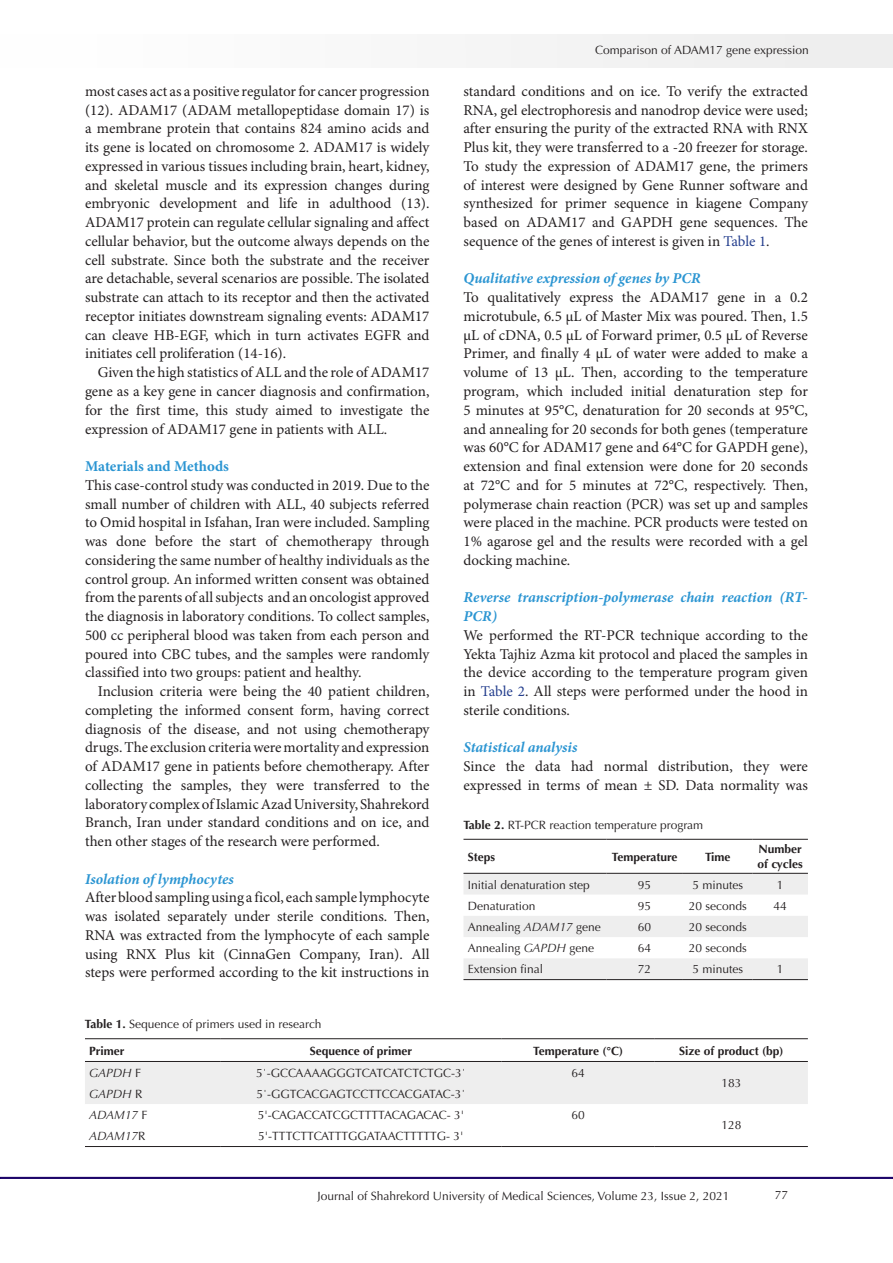
<style>
.page{position:relative;width:893px;height:1263px;background:#fff}
.page>*{position:absolute;margin:0;border:0;box-sizing:border-box;transform-origin:0 0}
.t1{font:15px/18.8px "Minion Pro";color:#231f20;text-align:justify}
.t2{font:italic 700 15px/18.8px "Minion Pro";color:#2b95d2}
.t3{font:700 15px "Minion Pro";color:#2b95d2}
.t4{font:12px "Optima LT Std";color:#231f20}
.t5{font:700 12px/15px "Optima LT Std";color:#231f20}
.t6{font:12px "Optima LT Std";letter-spacing:-.03em;color:#231f20}
.t7{font:italic 12px "Optima LT Std";color:#231f20}
.s1{color:#253f8e}
.s2{font-weight:700}
.s3{font-style:italic}
.s4{font-style:normal}
.s5{font-family:"Times New Roman"}
</style>
<div class="page">
<hr style="left:0;top:1177px;width:893px;height:1px;background:#190066">
<div style="left:0;top:35px;width:892px;height:33px;background:#f6f6f6"></div>
<div style="left:85px;top:1062px;width:723px;height:42px;background:#eee"></div>
<hr style="left:85px;top:1038px;width:135px;height:1px;background:#231f20">
<hr style="left:220px;top:1038px;width:282px;height:1px;background:#231f20">
<hr style="left:502px;top:1038px;width:153px;height:1px;background:#231f20">
<hr style="left:655px;top:1038px;width:153px;height:1px;background:#231f20">
<hr style="left:85px;top:1061px;width:135px;height:1px;background:#231f20">
<hr style="left:220px;top:1061px;width:282px;height:1px;background:#231f20">
<hr style="left:502px;top:1061px;width:153px;height:1px;background:#231f20">
<hr style="left:655px;top:1061px;width:153px;height:1px;background:#231f20">
<hr style="left:85px;top:1146px;width:135px;height:1px;background:#231f20">
<hr style="left:220px;top:1146px;width:282px;height:1px;background:#231f20">
<hr style="left:502px;top:1146px;width:153px;height:1px;background:#231f20">
<hr style="left:655px;top:1146px;width:153px;height:1px;background:#231f20">
<svg style="left:464px;top:874px;width:344px;height:105px"></svg>
<hr style="left:463px;top:839px;width:143px;height:1px;background:#231f20">
<hr style="left:606px;top:839px;width:77px;height:1px;background:#231f20">
<hr style="left:683px;top:839px;width:70px;height:1px;background:#231f20">
<hr style="left:753px;top:839px;width:55px;height:1px;background:#231f20">
<hr style="left:463px;top:873px;width:143px;height:1px;background:#231f20">
<hr style="left:606px;top:873px;width:77px;height:1px;background:#231f20">
<hr style="left:683px;top:873px;width:70px;height:1px;background:#231f20">
<hr style="left:753px;top:873px;width:55px;height:1px;background:#231f20">
<hr style="left:463px;top:979px;width:143px;height:1px;background:#231f20">
<hr style="left:606px;top:979px;width:77px;height:1px;background:#231f20">
<hr style="left:683px;top:979px;width:70px;height:1px;background:#231f20">
<hr style="left:753px;top:979px;width:55px;height:1px;background:#231f20">
<p class="t1" style="left:85px;top:82px;width:346px">most cases act as a positive regulator for cancer progression (12). ADAM17 (ADAM metallopeptidase domain 17) is a membrane protein that contains 824 amino acids and its gene is located on chromosome 2. ADAM17 is widely expressed in various tissues including brain, heart, kidney, and skeletal muscle and its expression changes during embryonic development and life in adulthood (13).<br>ADAM17 protein can regulate cellular signaling and affect cellular behavior, but the outcome always depends on the cell substrate. Since both the substrate and the receiver are detachable, several scenarios are possible. The isolated substrate can attach to its receptor and then the activated receptor initiates downstream signaling events: ADAM17 can cleave HB-EGF, which in turn activates EGFR and initiates cell proliferation (14-16).</p>
<p class="t1" style="left:85px;top:364px;width:346px;text-indent:13px">Given the high statistics of ALL and the role of ADAM17 gene as a key gene in cancer diagnosis and confirmation, for the first time, this study aimed to investigate the expression of ADAM17 gene in patients with ALL.</p>
<p class="t3" style="left:85px;top:456px;width:145px">Materials and Methods</p>
<p class="t1" style="left:85px;top:476px;width:346px">This case-control study was conducted in 2019. Due to the small number of children with ALL, 40 subjects referred to Omid hospital in Isfahan, Iran were included. Sampling was done before the start of chemotherapy through considering the same number of healthy individuals as the control group. An informed written consent was obtained from the parents of all subjects and an oncologist approved the diagnosis in laboratory conditions. To collect samples, 500 cc peripheral blood was taken from each person and poured into CBC tubes, and the samples were randomly classified into two groups: patient and healthy.</p>
<p class="t1" style="left:85px;top:682px;width:346px;text-indent:13px">Inclusion criteria were being the 40 patient children, completing the informed consent form, having correct diagnosis of the disease, and not using chemotherapy drugs. The exclusion criteria were mortality and expression of ADAM17 gene in patients before chemotherapy. After collecting the samples, they were transferred to the laboratory complex of Islamic Azad University, Shahrekord Branch, Iran under standard conditions and on ice, and then other stages of the research were performed.</p>
<p class="t2" style="left:85px;top:869px;width:150px">Isolation of lymphocytes</p>
<p class="t1" style="left:85px;top:889px;width:346px">After blood sampling using a ficol, each sample lymphocyte was isolated separately under sterile conditions. Then, RNA was extracted from the lymphocyte of each sample using RNX Plus kit (CinnaGen Company, Iran). All steps were performed according to the kit instructions in</p>
<p class="t4" style="left:595px;top:43px;width:215px">Comparison of ADAM17 gene expression</p>
<p class="t1" style="left:463px;top:82px;width:346px">standard conditions and on ice. To verify the extracted RNA, gel electrophoresis and nanodrop device were used; after ensuring the purity of the extracted RNA with RNX Plus kit, they were transferred to a -20 freezer for storage.<br>To study the expression of ADAM17 gene, the primers of interest were designed by Gene Runner software and synthesized for primer sequence in kiagene Company based on ADAM17 and GAPDH gene sequences. The sequence of the genes of interest is given in <span class="s1">Table 1</span>.</p>
<p class="t2" style="left:463px;top:269px;width:239px">Qualitative expression of genes by PCR</p>
<p class="t1" style="left:463px;top:289px;width:346px">To qualitatively express the ADAM17 gene in a 0.2 microtubule, 6.5 μL of Master Mix was poured. Then, 1.5 μL of cDNA, 0.5 μL of Forward primer, 0.5 μL of Reverse Primer, and finally 4 μL of water were added to make a volume of 13 μL. Then, according to the temperature program, which included initial denaturation step for 5 minutes at 95°C, denaturation for 20 seconds at 95°C, and annealing for 20 seconds for both genes (temperature was 60°C for ADAM17 gene and 64°C for GAPDH gene), extension and final extension were done for 20 seconds at 72°C and for 5 minutes at 72°C, respectively. Then, polymerase chain reaction (PCR) was set up and samples were placed in the machine. PCR products were tested on 1% agarose gel and the results were recorded with a gel docking machine.</p>
<p class="t2" style="left:463px;top:588px;width:346px">Reverse transcription-polymerase chain reaction (RT-<br>PCR)</p>
<p class="t1" style="left:463px;top:626px;width:346px">We performed the RT-PCR technique according to the Yekta Tajhiz Azma kit protocol and placed the samples in the device according to the temperature program given in <span class="s1">Table 2</span>. All steps were performed under the hood in sterile conditions.</p>
<p class="t2" style="left:463px;top:738px;width:115px">Statistical analysis</p>
<p class="t1" style="left:463px;top:757px;width:346px">Since the data had normal distribution, they were expressed in terms of mean ± SD. Data normality was</p>
<p class="t4" style="left:463px;top:818px;width:241px"><span class="s2">Table 2.</span> RT-PCR reaction temperature program</p>
<p class="t5" style="left:468px;top:849px;width:29px">Steps</p>
<p class="t5" style="left:612px;top:849px;width:67px">Temperature</p>
<p class="t5" style="left:705px;top:849px;width:27px">Time</p>
<p class="t5" style="left:758px;top:842px;width:47px">Number of cycles</p>
<p class="t4" style="left:468px;top:877px;width:123px">Initial denaturation step</p>
<p class="t4" style="left:638px;top:877px;width:15px">95</p>
<p class="t4" style="left:692px;top:877px;width:52px">5 minutes</p>
<p class="t4" style="left:777px;top:877px;width:8px">1</p>
<p class="t4" style="left:468px;top:898px;width:69px">Denaturation</p>
<p class="t4" style="left:638px;top:898px;width:15px">95</p>
<p class="t4" style="left:689px;top:898px;width:60px">20 seconds</p>
<p class="t4" style="left:774px;top:898px;width:15px">44</p>
<p class="t4" style="left:468px;top:920px;width:135px">Annealing <span class="s3">ADAM17</span> gene</p>
<p class="t4" style="left:638px;top:920px;width:15px">60</p>
<p class="t4" style="left:689px;top:920px;width:60px">20 seconds</p>
<p class="t4" style="left:468px;top:941px;width:128px">Annealing <span class="s3">GAPDH</span> gene</p>
<p class="t4" style="left:638px;top:941px;width:15px">64</p>
<p class="t4" style="left:689px;top:941px;width:60px">20 seconds</p>
<p class="t4" style="left:468px;top:962px;width:77px">Extension final</p>
<p class="t4" style="left:638px;top:962px;width:15px">72</p>
<p class="t4" style="left:692px;top:962px;width:52px">5 minutes</p>
<p class="t4" style="left:777px;top:962px;width:8px">1</p>
<p class="t4" style="left:85px;top:1017px;width:238px"><span class="s2">Table 1.</span> Sequence of primers used in research</p>
<p class="t5" style="left:89px;top:1043px;width:37px">Primer</p>
<p class="t5" style="left:310px;top:1043px;width:104px">Sequence of primer</p>
<p class="t5" style="left:533px;top:1043px;width:91px">Temperature (°C)</p>
<p class="t5" style="left:679px;top:1043px;width:106px">Size of product (bp)</p>
<p class="t7" style="left:89px;top:1065px;width:53px">GAPDH <span class="s4">F</span></p>
<p class="t4" style="left:256px;top:1066px;width:211px">5<span class="s5">ˈ</span>-GCCAAAAGGGTCATCATCTCTGC-3<span class="s5">ˈ</span></p>
<p class="t4" style="left:572px;top:1066px;width:15px">64</p>
<p class="t4" style="left:721px;top:1076px;width:22px">183</p>
<p class="t7" style="left:89px;top:1087px;width:55px">GAPDH <span class="s4">R</span></p>
<p class="t4" style="left:256px;top:1087px;width:210px">5<span class="s5">ˈ</span>-GGTCACGAGTCCTTCCACGATAC-3<span class="s5">ˈ</span></p>
<p class="t7" style="left:89px;top:1108px;width:60px">ADAM17 <span class="s4">F</span></p>
<p class="t6" style="left:258px;top:1108px;width:208px">5'-CAGACCATCGCTTTTACAGACAC- 3'</p>
<p class="t4" style="left:572px;top:1108px;width:15px">60</p>
<p class="t4" style="left:721px;top:1118px;width:22px">128</p>
<p class="t7" style="left:89px;top:1129px;width:58px">ADAM17<span class="s4">R</span></p>
<p class="t4" style="left:258px;top:1129px;width:207px">5'-TTTCTTCATTTGGATAACTTTTTG- 3'</p>
<p class="t4" style="left:318px;top:1189px;width:413px">Journal of Shahrekord University of Medical Sciences, Volume 23, Issue 2, 2021</p>
<p class="t4" style="left:775px;top:1188px;width:15px">77</p>
</div>
